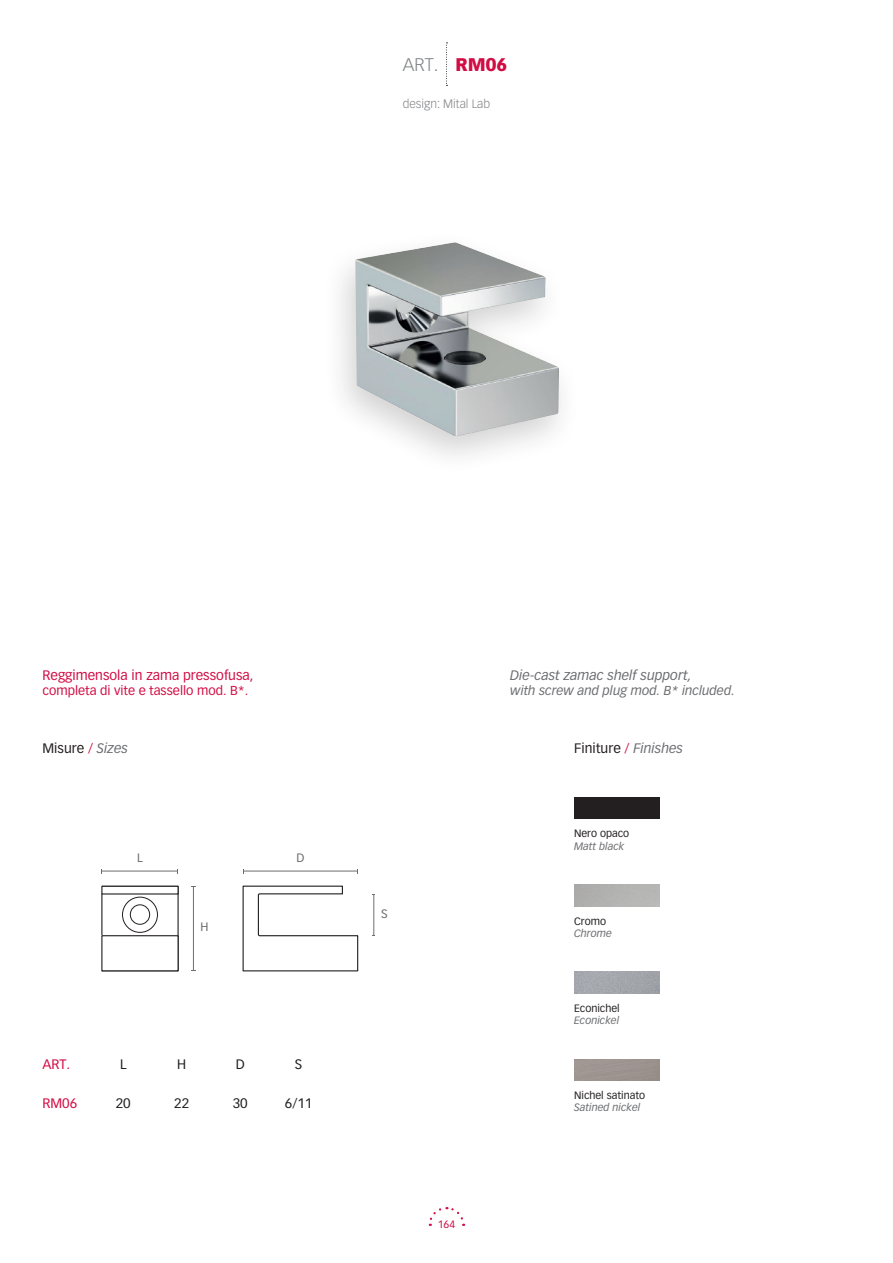
<style>
.page{position:relative;width:893px;height:1263px;background:#fff}
.page>*{position:absolute;margin:0;border:0;box-sizing:border-box;transform-origin:0 0}
.t1{font:300 18px "Vectora LH";color:#808285}
.t2{font:900 18px "Vectora LH";color:#d20d44}
.t3{font:13.5px "Vectora LH";color:#231f20}
.t4{font:13.5px "Vectora LH";color:#d20d44}
.t5{font:italic 13.5px "Vectora LH";color:#6c6d70}
.t6{font:italic 12.75px "Vectora LH";color:#6c6d70}
.t7{font:12.75px "Vectora LH";color:#d20d44}
.t8{font:300 12px "Vectora LH";color:#808285}
.t9{font:12px "Vectora LH";color:#6c6d70}
.t10{font:10.5px "Vectora LH";color:#231f20}
.t11{font:italic 10.5px "Vectora LH";color:#6c6d70}
.t12{font:10.5px "Vectora LH";color:#d20d44}
.s1{color:#d20d44}
.s2{font-style:italic;color:#6c6d70}
</style>
<div class="page">
<svg style="left:428px;top:1207px;width:37px;height:19px"></svg>
<img style="left:574px;top:972px;width:85px;height:21px">
<div style="left:321px;top:229px;width:260px;height:248px;background:#231f20;opacity:.2"></div>
<img style="left:355px;top:242px;width:205px;height:195px">
<svg style="left:446px;top:43px;width:1px;height:43px"></svg>
<div style="left:122px;top:897px;width:36px;height:36px;border:1px solid #231f20;border-radius:50%"></div>
<div style="left:130px;top:904px;width:20px;height:21px;border:1px solid #231f20;border-radius:50%"></div>
<div style="left:101px;top:935px;width:78px;height:36px;border:1px solid #231f20"></div>
<div style="left:101px;top:886px;width:78px;height:8px;border:1px solid #231f20"></div>
<svg style="left:242px;top:885px;width:117px;height:86px"></svg>
<hr style="left:102px;top:871px;width:76px;height:1px;background:#6c6d70">
<hr style="left:193px;top:887px;width:1px;height:83px;background:#6c6d70">
<hr style="left:374px;top:895px;width:1px;height:40px;background:#6c6d70">
<hr style="left:243px;top:871px;width:115px;height:1px;background:#6c6d70">
<div style="left:574px;top:798px;width:85px;height:21px;background:#231f20"></div>
<p class="t1" style="left:403px;top:54px;width:37px">ART.</p>
<p class="t2" style="left:455px;top:54px;width:53px">RM06</p>
<p class="t8" style="left:403px;top:97px;width:89px">design: Mital Lab</p>
<p class="t4" style="left:43px;top:667px;width:213px">Reggimensola in zama pressofusa,</p>
<p class="t7" style="left:43px;top:683px;width:207px">completa di vite e tassello mod. B*.</p>
<p class="t5" style="left:510px;top:667px;width:183px">Die-cast zamac shelf support,</p>
<p class="t6" style="left:510px;top:683px;width:226px">with screw and plug mod. B* included.</p>
<p class="t3" style="left:43px;top:740px;width:87px">Misure <span class="s1">/</span> <span class="s2">Sizes</span></p>
<p class="t3" style="left:574px;top:740px;width:111px">Finiture <span class="s1">/</span> <span class="s2">Finishes</span></p>
<p class="t10" style="left:574px;top:827px;width:57px">Nero opaco</p>
<p class="t11" style="left:574px;top:840px;width:52px">Matt black</p>
<p class="t9" style="left:137px;top:850px;width:7px">L</p>
<p class="t9" style="left:296px;top:850px;width:10px">D</p>
<p class="t9" style="left:200px;top:920px;width:10px">H</p>
<p class="t9" style="left:381px;top:907px;width:8px">S</p>
<p class="t10" style="left:574px;top:915px;width:34px">Cromo</p>
<p class="t11" style="left:574px;top:927px;width:39px">Chrome</p>
<p class="t10" style="left:574px;top:1002px;width:47px">Econichel</p>
<p class="t11" style="left:574px;top:1014px;width:47px">Econickel</p>
<p class="t4" style="left:43px;top:1056px;width:29px">ART.</p>
<p class="t4" style="left:43px;top:1095px;width:36px">RM06</p>
<p class="t3" style="left:120px;top:1056px;width:8px">L</p>
<p class="t3" style="left:116px;top:1095px;width:17px">20</p>
<p class="t3" style="left:177px;top:1056px;width:11px">H</p>
<p class="t3" style="left:174px;top:1095px;width:17px">22</p>
<p class="t3" style="left:236px;top:1056px;width:11px">D</p>
<p class="t3" style="left:233px;top:1095px;width:17px">30</p>
<p class="t3" style="left:295px;top:1056px;width:9px">S</p>
<p class="t3" style="left:285px;top:1095px;width:29px">6/11</p>
<p class="t10" style="left:574px;top:1089px;width:73px">Nichel satinato</p>
<p class="t11" style="left:574px;top:1102px;width:68px">Satined nickel</p>
<p class="t12" style="left:438px;top:1218px;width:19px">164</p>
</div>
